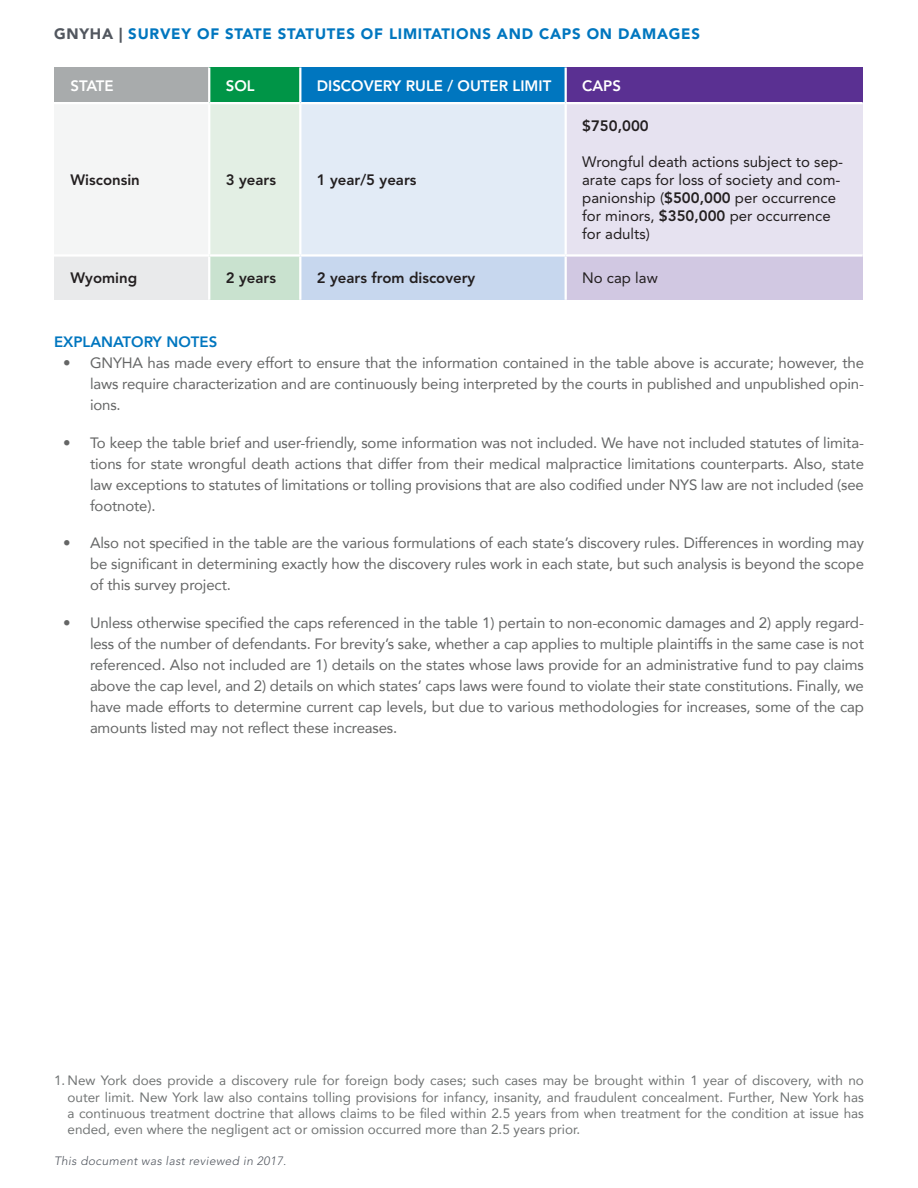
<style>
.page{position:relative;width:918px;height:1188px;background:#fff}
.page>*{position:absolute;margin:0;border:0;box-sizing:border-box;transform-origin:0 0}
.t1{font:15px/21px "Avenir";letter-spacing:-.01em;color:#656666;text-align:justify}
.t2{font:15px/18px "Avenir LT Std";color:#231f20}
.t3{font:800 15px "Avenir LT Std";color:#231f20}
.t4{font:900 15px "Avenir LT Std";letter-spacing:.05em;color:#0076bf}
.t5{font:800 15px "Avenir LT Std";color:#fff}
.t6{font:800 15px "Avenir";color:#0076bf}
.t7{font:13.5px/16.2px "Avenir";color:#717474;text-align:justify}
.t8{font:italic 300 12px "Avenir LT Std";letter-spacing:.03em;color:#52575f}
.s1{color:#52575f}
.s2{font-weight:800}
</style>
<div class="page">
<div style="left:54px;top:68px;width:155px;height:35px;background:#a8abac"></div>
<div style="left:209px;top:68px;width:91px;height:35px;background:#009547"></div>
<div style="left:300px;top:68px;width:266px;height:35px;background:#0076bf"></div>
<div style="left:566px;top:68px;width:297px;height:35px;background:#5a3092"></div>
<div style="left:54px;top:103px;width:155px;height:152px;background:#f4f5f5"></div>
<div style="left:209px;top:103px;width:91px;height:152px;background:#e3efe4"></div>
<div style="left:300px;top:103px;width:266px;height:152px;background:#e2ebf6"></div>
<div style="left:566px;top:103px;width:297px;height:152px;background:#e6e2f0"></div>
<div style="left:54px;top:255px;width:155px;height:45px;background:#e9eaeb"></div>
<div style="left:209px;top:255px;width:91px;height:45px;background:#c9e2cf"></div>
<div style="left:300px;top:255px;width:266px;height:45px;background:#c7d7ee"></div>
<div style="left:566px;top:255px;width:297px;height:45px;background:#d1c8e2"></div>
<hr style="left:54px;top:254px;width:155px;height:3px;background:#fff">
<hr style="left:208px;top:104px;width:2px;height:150px;background:#fff">
<hr style="left:208px;top:257px;width:2px;height:43px;background:#fff">
<hr style="left:209px;top:254px;width:91px;height:3px;background:#fff">
<hr style="left:566px;top:254px;width:297px;height:3px;background:#fff">
<hr style="left:299px;top:104px;width:2px;height:150px;background:#fff">
<hr style="left:565px;top:104px;width:2px;height:150px;background:#fff">
<hr style="left:300px;top:254px;width:266px;height:3px;background:#fff">
<hr style="left:299px;top:257px;width:2px;height:43px;background:#fff">
<hr style="left:565px;top:257px;width:2px;height:43px;background:#fff">
<hr style="left:208px;top:68px;width:2px;height:34px;background:#fff">
<hr style="left:299px;top:68px;width:2px;height:34px;background:#fff">
<hr style="left:565px;top:68px;width:2px;height:34px;background:#fff">
<hr style="left:54px;top:102px;width:155px;height:2px;background:#fff">
<hr style="left:209px;top:102px;width:91px;height:2px;background:#fff">
<hr style="left:300px;top:102px;width:266px;height:2px;background:#fff">
<hr style="left:566px;top:102px;width:297px;height:2px;background:#fff">
<p class="t4" style="left:54px;top:25px;width:648px"><span class="s1">GNYHA |</span> SURVEY OF STATE STATUTES OF LIMITATIONS AND CAPS ON DAMAGES</p>
<p class="t5" style="left:70px;top:77px;width:45px">STATE</p>
<p class="t5" style="left:226px;top:77px;width:30px">SOL</p>
<p class="t5" style="left:317px;top:77px;width:236px">DISCOVERY RULE / OUTER LIMIT</p>
<p class="t5" style="left:582px;top:77px;width:40px">CAPS</p>
<p class="t3" style="left:70px;top:171px;width:71px">Wisconsin</p>
<p class="t3" style="left:226px;top:171px;width:52px">3 years</p>
<p class="t3" style="left:317px;top:171px;width:101px">1 year/5 years</p>
<p class="t3" style="left:582px;top:117px;width:68px">$750,000</p>
<p class="t2" style="left:582px;top:153px;width:262px">Wrongful death actions subject to sep&shy;arate caps for loss of society and com&shy;panionship (<span class="s2">$500,000</span> per occurrence for minors, <span class="s2">$350,000</span> per occurrence for adults)</p>
<p class="t3" style="left:70px;top:269px;width:68px">Wyoming</p>
<p class="t3" style="left:226px;top:269px;width:52px">2 years</p>
<p class="t3" style="left:317px;top:269px;width:160px">2 years from discovery</p>
<p class="t2" style="left:582px;top:269px;width:77px">No cap law</p>
<p class="t6" style="left:54px;top:330px;width:165px">EXPLANATORY NOTES</p>
<p class="t1" style="left:90px;top:352px;width:776px;text-indent:-27px">• GNYHA has made every effort to ensure that the information contained in the table above is accurate; however, the laws require characterization and are continuously being interpreted by the courts in published and unpublished opin&shy;ions.</p>
<p class="t1" style="left:90px;top:432px;width:776px;text-indent:-27px">• To keep the table brief and user-friendly, some information was not included. We have not included statutes of limita&shy;tions for state wrongful death actions that differ from their medical malpractice limitations counterparts. Also, state law exceptions to statutes of limitations or tolling provisions that are also codified under NYS law are not included (see footnote).</p>
<p class="t1" style="left:90px;top:532px;width:776px;text-indent:-27px">• Also not specified in the table are the various formulations of each state’s discovery rules. Differences in wording may be significant in determining exactly how the discovery rules work in each state, but such analysis is beyond the scope of this survey project.</p>
<p class="t1" style="left:90px;top:612px;width:776px;text-indent:-27px">• Unless otherwise specified the caps referenced in the table 1) pertain to non-economic damages and 2) apply regard&shy;less of the number of defendants. For brevity’s sake, whether a cap applies to multiple plaintiffs in the same case is not referenced. Also not included are 1) details on the states whose laws provide for an administrative fund to pay claims above the cap level, and 2) details on which states’ caps laws were found to violate their state constitutions. Finally, we have made efforts to determine current cap levels, but due to various methodologies for increases, some of the cap amounts listed may not reflect these increases.</p>
<p class="t7" style="left:68px;top:1072px;width:798px;text-indent:-14px">1. New York does provide a discovery rule for foreign body cases; such cases may be brought within 1 year of discovery, with no outer limit. New York law also contains tolling provisions for infancy, insanity, and fraudulent concealment. Further, New York has a continuous treatment doctrine that allows claims to be filed within 2.5 years from when treatment for the condition at issue has ended, even where the negligent act or omission occurred more than 2.5 years prior.</p>
<p class="t8" style="left:54px;top:1154px;width:234px">This document was last reviewed in 2017.</p>
</div>
